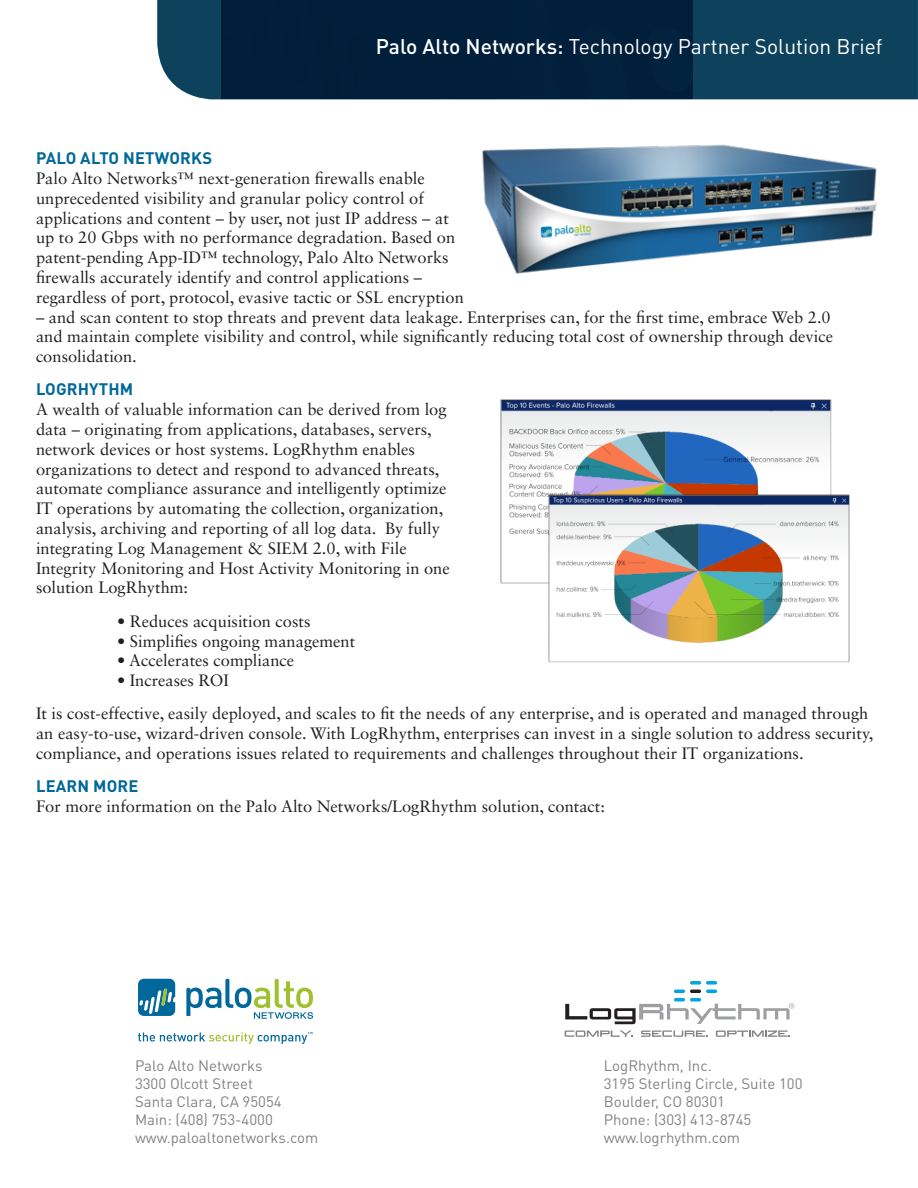
<style>
.page{position:relative;width:918px;height:1188px;background:#fff}
.page>*{position:absolute;margin:0;border:0;box-sizing:border-box;transform-origin:0 0}
.t1{font:21px "DINOT";color:#fff}
.Body{font:16.5px/19.8px "Sabon LT Std";color:#231f20}
.Subtitle{font:700 16.5px "DINOT";letter-spacing:.01em;color:#00689a}
.t2{font:15px "DINOT";color:#808285}
.s1{font-weight:500}
</style>
<div class="page">
<svg style="left:157px;top:0;width:761px;height:99px;background:#082d49"></svg>
<svg style="left:138px;top:979px;width:37px;height:37px"></svg>
<svg style="left:186px;top:979px;width:127px;height:40px"></svg>
<svg style="left:138px;top:1032px;width:175px;height:12px"></svg>
<img style="left:482px;top:144px;width:395px;height:130px">
<img style="left:500px;top:399px;width:332px;height:185px">
<img style="left:548px;top:494px;width:302px;height:169px">
<svg style="left:565px;top:1031px;width:68px;height:6px"></svg>
<svg style="left:641px;top:1031px;width:67px;height:6px"></svg>
<svg style="left:716px;top:1031px;width:74px;height:6px"></svg>
<svg style="left:690px;top:981px;width:11px;height:4px"></svg>
<svg style="left:706px;top:981px;width:11px;height:4px"></svg>
<svg style="left:674px;top:990px;width:43px;height:3px"></svg>
<svg style="left:674px;top:998px;width:11px;height:4px"></svg>
<svg style="left:690px;top:998px;width:11px;height:4px"></svg>
<svg style="left:565px;top:1003px;width:229px;height:21px"></svg>
<p class="t1" style="left:376px;top:33px;width:508px"><span class="s1">Palo Alto Networks:</span> Technology Partner Solution Brief</p>
<p class="Subtitle" style="left:36px;top:147px;width:178px">PALO ALTO NETWORKS</p>
<p class="Body" style="left:36px;top:168px;width:429px">Palo Alto Networks™ next-generation firewalls enable unprecedented visibility and granular policy control of applications and content – by user, not just IP address – at up to 20 Gbps with no performance degradation. Based on patent-pending App-ID™ technology, Palo Alto Networks firewalls accurately identify and control applications – regardless of port, protocol, evasive tactic or SSL encryption</p>
<p class="Body" style="left:36px;top:307px;width:799px">– and scan content to stop threats and prevent data leakage. Enterprises can, for the first time, embrace Web 2.0 and maintain complete visibility and control, while significantly reducing total cost of ownership through device consolidation.</p>
<p class="Subtitle" style="left:36px;top:378px;width:99px">LOGRHYTHM</p>
<p class="Body" style="left:36px;top:399px;width:415px">A wealth of valuable information can be derived from log data – originating from applications, databases, servers, network devices or host systems. LogRhythm enables organizations to detect and respond to advanced threats, automate compliance assurance and intelligently optimize IT operations by automating the collection, organization, analysis, archiving and reporting of all log data. By fully integrating Log Management &amp; SIEM 2.0, with File Integrity Monitoring and Host Activity Monitoring in one solution LogRhythm:</p>
<p class="Body" style="left:117px;top:611px;width:195px">• Reduces acquisition costs</p>
<p class="Body" style="left:117px;top:631px;width:240px">• Simplifies ongoing management</p>
<p class="Body" style="left:117px;top:650px;width:179px">• Accelerates compliance</p>
<p class="Body" style="left:117px;top:670px;width:113px">• Increases ROI</p>
<p class="Body" style="left:36px;top:704px;width:839px">It is cost-effective, easily deployed, and scales to fit the needs of any enterprise, and is operated and managed through an easy-to-use, wizard-driven console. With LogRhythm, enterprises can invest in a single solution to address security, compliance, and operations issues related to requirements and challenges throughout their IT organizations.</p>
<p class="Subtitle" style="left:36px;top:775px;width:104px">LEARN MORE</p>
<p class="Body" style="left:36px;top:796px;width:571px">For more information on the Palo Alto Networks/LogRhythm solution, contact:</p>
<p class="t2" style="left:135px;top:1056px;width:129px">Palo Alto Networks</p>
<p class="t2" style="left:135px;top:1074px;width:120px">3300 Olcott Street</p>
<p class="t2" style="left:135px;top:1092px;width:148px">Santa Clara, CA 95054</p>
<p class="t2" style="left:135px;top:1110px;width:139px">Main: (408) 753-4000</p>
<p class="t2" style="left:135px;top:1128px;width:185px">www.paloaltonetworks.com</p>
<p class="t2" style="left:604px;top:1056px;width:110px">LogRhythm, Inc.</p>
<p class="t2" style="left:604px;top:1074px;width:200px">3195 Sterling Circle, Suite 100</p>
<p class="t2" style="left:604px;top:1092px;width:123px">Boulder, CO 80301</p>
<p class="t2" style="left:604px;top:1110px;width:149px">Phone: (303) 413-8745</p>
<p class="t2" style="left:604px;top:1128px;width:138px">www.logrhythm.com</p>
</div>
